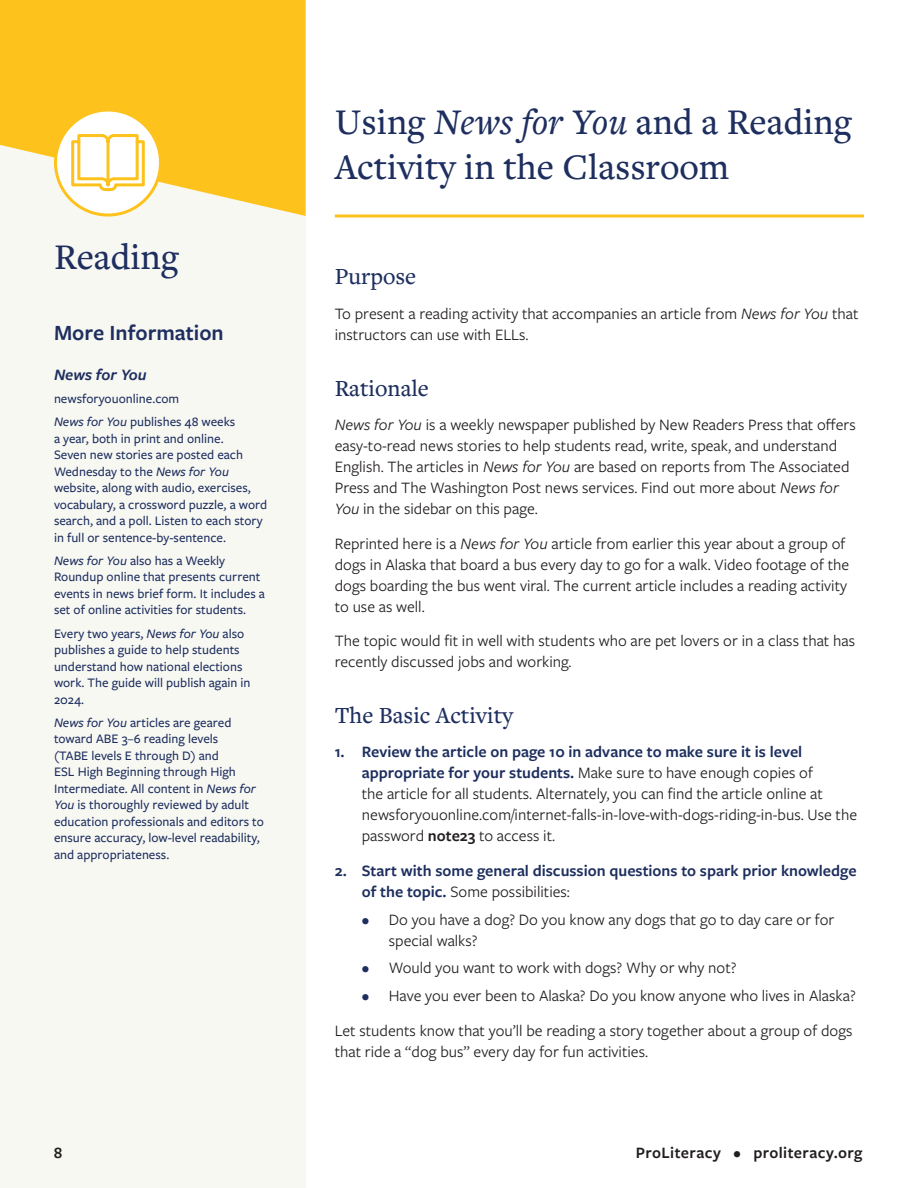
<style>
.page{position:relative;width:918px;height:1188px;background:#fff}
.page>*{position:absolute;margin:0;border:0;box-sizing:border-box;transform-origin:0 0}
.Section_title{font:500 37.5px/45px "Freight Text Pro";color:#1e2f5f}
.body_paragraph{font:500 24px "Freight Text Pro";color:#1e2f5f}
.Sidebar_title{font:600 22.5px "Freight Sans Pro";color:#1e2f5f}
.body_paragraph-2{font:16.5px/21px "Freight Sans Pro";color:#231f20}
.t1{font:600 16.5px/21px "Freight Sans Pro";color:#1e2f5f}
.t2{font:600 16.5px "Freight Sans Pro";letter-spacing:.02em;color:#231f20}
.sidebar_subhead{font:italic 600 16.5px "Freight Sans Pro";color:#1e2f5f}
.sidebar_text{font:500 13.5px/16.5px "Freight Sans Pro";color:#1e2f5f}
.sidebar_url{font:500 13.5px "Freight Sans Pro";color:#1e2f5f}
.s1{font-style:italic}
.s2{font-weight:600;color:#1e2f5f}
.s3{font-weight:600}
.s4{font-weight:400;color:#231f20}
.s5{color:#1e2f5f}
</style>
<div class="page">
<div style="left:0;top:0;width:306px;height:1188px;background:#f8f8f3"></div>
<svg style="left:0;top:0;width:306px;height:216px;background:#fdc837"></svg>
<div style="left:56px;top:110px;width:104px;height:105px;background:#fff;border-radius:50%"></div>
<div style="left:54px;top:109px;width:108px;height:108px;border:3px solid #fec21d;border-radius:50%"></div>
<svg style="left:71px;top:134px;width:74px;height:57px"></svg>
<hr style="left:335px;top:214px;width:529px;height:3px;background:#fec21d">
<p class="Section_title" style="left:54px;top:233px;width:126px">Reading</p>
<p class="Sidebar_title" style="left:54px;top:317px;width:171px">More Information</p>
<p class="sidebar_subhead" style="left:54px;top:363px;width:94px">News for You</p>
<p class="sidebar_url" style="left:54px;top:390px;width:127px">newsforyouonline.com</p>
<p class="sidebar_text" style="left:54px;top:413px;width:215px"><span class="s1">News for You</span> publishes 48 weeks<br>a year, both in print and online.<br>Seven new stories are posted each Wednesday to the <span class="s1">News for You </span>website, along with audio, exercises, vocabulary, a crossword puzzle, a word search, and a poll. Listen to each story in full or sentence-by-sentence.</p>
<p class="sidebar_text" style="left:54px;top:552px;width:213px"><span class="s1">News for You</span> also has a Weekly Roundup online that presents current events in news brief form. It includes a set of online activities for students.</p>
<p class="sidebar_text" style="left:54px;top:625px;width:198px">Every two years, <span class="s1">News for You</span> also publishes a guide to help students understand how national elections work. The guide will publish again in<br>2024.</p>
<p class="sidebar_text" style="left:54px;top:714px;width:211px"><span class="s1">News for You</span> articles are geared toward ABE 3–6 reading levels<br>(TABE levels E through D) and<br>ESL High Beginning through High Intermediate. All content in <span class="s1">News for You</span> is thoroughly reviewed by adult education professionals and editors to ensure accuracy, low-level readability, and appropriateness.</p>
<h1 class="Section_title" style="left:335px;top:98px;width:518px">Using <span class="s1">News for You</span> and a Reading<br>Activity in the Classroom</h1>
<p class="body_paragraph" style="left:335px;top:261px;width:83px">Purpose</p>
<p class="body_paragraph-2" style="left:335px;top:302px;width:525px">To present a reading activity that accompanies an article from <span class="s1">News for You</span> that instructors can use with ELLs.</p>
<h2 class="body_paragraph" style="left:335px;top:372px;width:96px">Rationale</h2>
<p class="body_paragraph-2" style="left:335px;top:414px;width:522px"><span class="s1">News for You</span> is a weekly newspaper published by New Readers Press that offers easy-to-read news stories to help students read, write, speak, and understand English. The articles in <span class="s1">News for You</span> are based on reports from The Associated Press and The Washington Post news services. Find out more about <span class="s1">News for You</span> in the sidebar on this page.</p>
<p class="body_paragraph-2" style="left:335px;top:532px;width:516px">Reprinted here is a <span class="s1">News for You</span> article from earlier this year about a group of dogs in Alaska that board a bus every day to go for a walk. Video footage of the dogs boarding the bus went viral. The current article includes a reading activity to use as well.</p>
<p class="body_paragraph-2" style="left:335px;top:630px;width:522px">The topic would fit in well with students who are pet lovers or in a class that has recently discussed jobs and working.</p>
<h2 class="body_paragraph" style="left:335px;top:699px;width:180px">The Basic Activity</h2>
<p class="body_paragraph-2" style="left:362px;top:741px;width:497px;text-indent:-27px"><span class="s2">1. Review the article on page 10 in advance to make sure it is level appropriate for your students.</span> Make sure to have enough copies of<br>the article for all students. Alternately, you can find the article online at newsforyouonline.com/internet-falls-in-love-with-dogs-riding-in-bus. Use the password <span class="s3">note23</span> to access it.</p>
<p class="t1" style="left:362px;top:859px;width:496px;text-indent:-27px">2. Start with some general discussion questions to spark prior knowledge of the topic. <span class="s4">Some possibilities:</span></p>
<p class="body_paragraph-2" style="left:389px;top:908px;width:447px;text-indent:-27px"><span class="s5">•</span> Do you have a dog? Do you know any dogs that go to day care or for special walks?</p>
<p class="body_paragraph-2" style="left:362px;top:957px;width:376px"><span class="s5">•</span> Would you want to work with dogs? Why or why not?</p>
<p class="body_paragraph-2" style="left:362px;top:985px;width:495px"><span class="s5">•</span> Have you ever been to Alaska? Do you know anyone who lives in Alaska?</p>
<p class="body_paragraph-2" style="left:335px;top:1019px;width:519px">Let students know that you’ll be reading a story together about a group of dogs that ride a “dog bus” every day for fun activities.</p>
<p class="t2" style="left:54px;top:1141px;width:10px">8</p>
<p class="t2" style="left:636px;top:1141px;width:228px">ProLiteracy • proliteracy.org</p>
</div>
